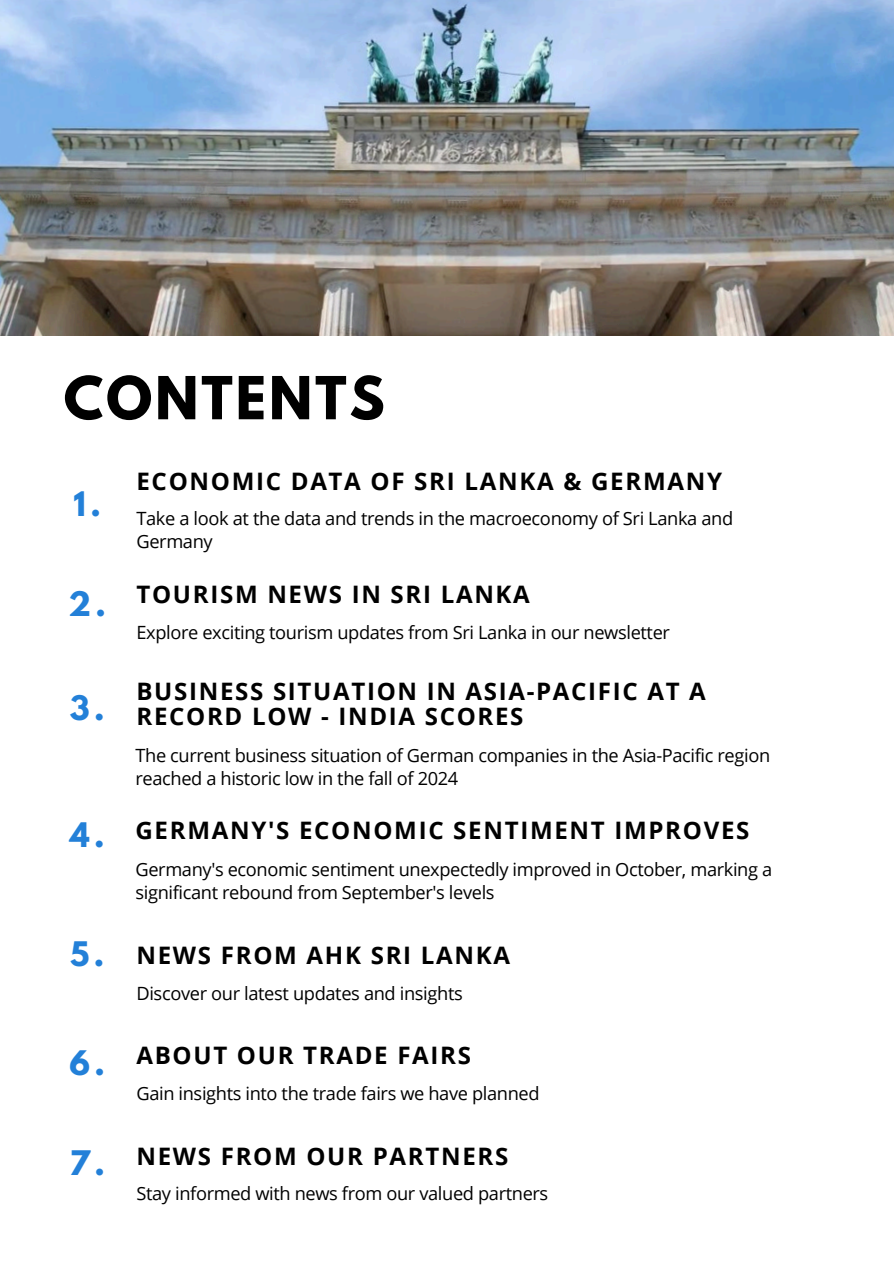
<style>
.page{position:relative;width:894px;height:1264px;background:#fff}
.page>*{position:absolute;margin:0;border:0;box-sizing:border-box;transform-origin:0 0}
.t1{font:700 52.5px "League Spartan";letter-spacing:.055em;color:#000}
.t2{font:700 30px "League Spartan";color:#2380d8}
.t3{font:700 24.15px "Open Sans";letter-spacing:.07em;color:#000}
.t4{font:700 24px/25.8px "Open Sans";letter-spacing:.07em;color:#000}
.t5{font:18.3px/23px "Open Sans";letter-spacing:-.02em;color:#000}
</style>
<div class="page">
<img style="left:0;top:0;width:893px;height:336px">
<h1 class="t1" style="left:64px;top:372px;width:322px">CONTENTS</h1>
<h2 class="t2" style="left:73px;top:489px;width:29px">1.</h2>
<h2 class="t2" style="left:68px;top:588px;width:39px">2.</h2>
<h3 class="t2" style="left:70px;top:692px;width:36px">3.</h3>
<p class="t2" style="left:70px;top:820px;width:36px">4.</p>
<h2 class="t2" style="left:70px;top:938px;width:36px">5.</h2>
<h3 class="t2" style="left:69px;top:1047px;width:37px">6.</h3>
<p class="t2" style="left:69px;top:1147px;width:37px">7.</p>
<h2 class="t3" style="left:136px;top:464px;width:587px">ECONOMIC DATA OF SRI LANKA &amp; GERMANY</h2>
<h3 class="t5" style="left:136px;top:506px;width:598px">Take a look at the data and trends in the macroeconomy of Sri Lanka and<br>Germany</h3>
<p class="t4" style="left:136px;top:581px;width:395px">TOURISM NEWS IN SRI LANKA</p>
<h2 class="t5" style="left:136px;top:620px;width:535px">Explore exciting tourism updates from Sri Lanka in our newsletter</h2>
<h3 class="t4" style="left:136px;top:677px;width:570px">BUSINESS SITUATION IN ASIA-PACIFIC AT A<br>RECORD LOW - INDIA SCORES</h3>
<p class="t5" style="left:135px;top:743px;width:636px">The current business situation of German companies in the Asia-Pacific region reached a historic low in the fall of 2024</p>
<p class="t4" style="left:135px;top:817px;width:615px">GERMANY'S ECONOMIC SENTIMENT IMPROVES</p>
<h2 class="t5" style="left:135px;top:857px;width:638px">Germany's economic sentiment unexpectedly improved in October, marking a significant rebound from September's levels</h2>
<h3 class="t3" style="left:136px;top:938px;width:375px">NEWS FROM AHK SRI LANKA</h3>
<p class="t5" style="left:136px;top:981px;width:328px">Discover our latest updates and insights</p>
<h3 class="t4" style="left:136px;top:1042px;width:336px">ABOUT OUR TRADE FAIRS</h3>
<p class="t5" style="left:136px;top:1081px;width:404px">Gain insights into the trade fairs we have planned</p>
<h2 class="t4" style="left:136px;top:1142px;width:373px">NEWS FROM OUR PARTNERS</h2>
<h3 class="t5" style="left:136px;top:1181px;width:413px">Stay informed with news from our valued partners</h3>
</div>
